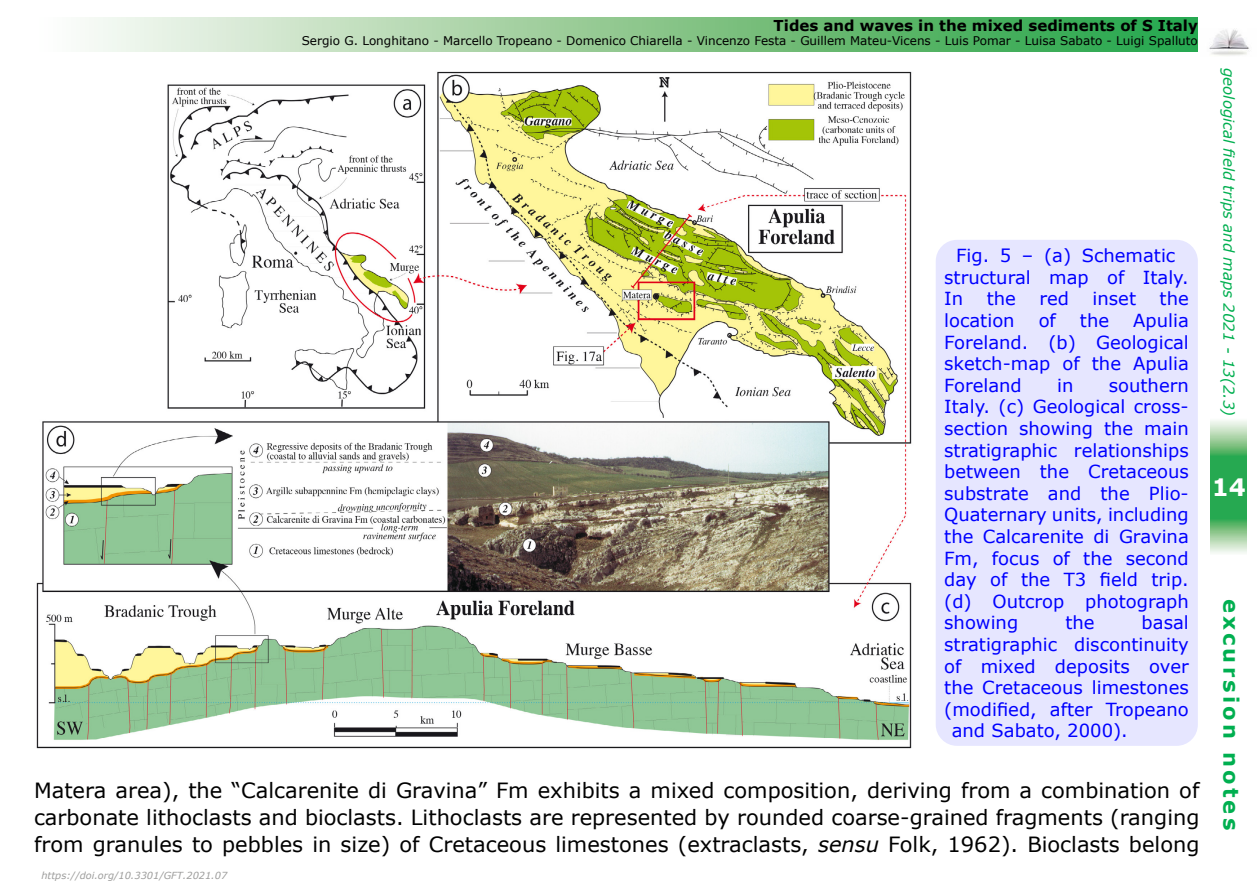
<style>
.page{position:relative;width:1259px;height:893px;background:#fff}
.page>*{position:absolute;margin:0;border:0;box-sizing:border-box;transform-origin:0 0}
.t1{font:700 24px "Verdana";color:#fff}
.t2{font:21px/26.7px "Verdana";color:#000;text-align:justify}
.t3{font:700 21px "Verdana";letter-spacing:.15em;color:#00af50}
.t4{font:18px/21.6px "Verdana";color:#00f;text-align:justify}
.t5{font:700 15px "Verdana";color:#000}
.t6{font:italic 15px "Verdana";color:#00af50}
.t7{font:12px "Verdana";color:#000}
.t8{font:italic 9.75px "Verdana";color:#9d9d9c}
.s1{font-style:italic}
</style>
<div class="page">
<svg style="left:1210px;top:420px;width:37px;height:133px;background:#65be7b"></svg>
<svg style="left:89px;top:17px;width:1108px;height:34px;background:#8cc993"></svg>
<img style="left:1209px;top:29px;width:41px;height:27px">
<img style="left:36px;top:71px;width:876px;height:678px">
<div style="left:935px;top:240px;width:262px;height:506px;background:#e6e6ff;border-radius:21px"></div>
<p class="t5" style="left:773px;top:18px;width:426px">Tides and waves in the mixed sediments of S Italy</p>
<p class="t7" style="left:302px;top:35px;width:897px">Sergio G. Longhitano - Marcello Tropeano - Domenico Chiarella - Vincenzo Festa - Guillem Mateu-Vicens - Luis Pomar - Luisa Sabato - Luigi Spalluto</p>
<p class="t4" style="left:944px;top:246px;width:246px;text-align:left;text-indent:12px">Fig. 5 – (a) Schematic structural map of Italy.<br>In</p>
<p class="t4" style="left:986px;top:289px;width:31px">the</p>
<p class="t4" style="left:1039px;top:289px;width:31px">red</p>
<p class="t4" style="left:1092px;top:289px;width:45px">inset</p>
<p class="t4" style="left:1159px;top:289px;width:31px">the</p>
<p class="t4" style="left:944px;top:311px;width:72px">location</p>
<p class="t4" style="left:1038px;top:311px;width:19px">of</p>
<p class="t4" style="left:1080px;top:311px;width:31px">the</p>
<p class="t4" style="left:944px;top:311px;width:246px;text-indent:189px">Apulia Foreland. (b) Geological sketch-map of the Apulia Foreland</p>
<p class="t4" style="left:944px;top:375px;width:246px;text-indent:165px">southern Italy. (c) Geological cross&shy;section showing the main stratigraphic relationships between the Cretaceous substrate and the Plio-Quaternary units, including the Calcarenite di Gravina Fm, focus of the second day of the T3 field trip. (d) Outcrop photograph showing</p>
<p class="t4" style="left:1057px;top:375px;width:18px">in</p>
<p class="t4" style="left:1065px;top:613px;width:31px">the</p>
<p class="t4" style="left:1141px;top:613px;width:49px">basal</p>
<p class="t4" style="left:944px;top:635px;width:246px">stratigraphic discontinuity</p>
<p class="t4" style="left:944px;top:656px;width:246px">of mixed deposits over</p>
<p class="t4" style="left:944px;top:678px;width:246px">the Cretaceous limestones</p>
<p class="t4" style="left:944px;top:699px;width:246px">(modified, after Tropeano</p>
<p class="t4" style="left:951px;top:721px;width:178px">and Sabato, 2000).</p>
<p class="t2" style="left:34px;top:778px;width:1167px">Matera area), the “Calcarenite di Gravina” Fm exhibits a mixed composition, deriving from a combination of carbonate lithoclasts and bioclasts. Lithoclasts are represented by rounded coarse-grained fragments (ranging from granules to pebbles in size) of Cretaceous limestones (extraclasts, <span class="s1">sensu</span> Folk, 1962). Bioclasts belong</p>
<p class="t8" style="left:41px;top:870px;width:187px">https://doi.org/10.3301/GFT.2021.07</p>
<p class="t6" style="left:1238px;top:68px;width:350px;rotate:90deg">geological field trips and maps 2021 - 13(2.3)</p>
<h1 class="t1" style="left:1211px;top:476px;width:36px">14</h1>
<p class="t3" style="left:1240px;top:599px;width:233px;rotate:90deg">excursion notes</p>
</div>
